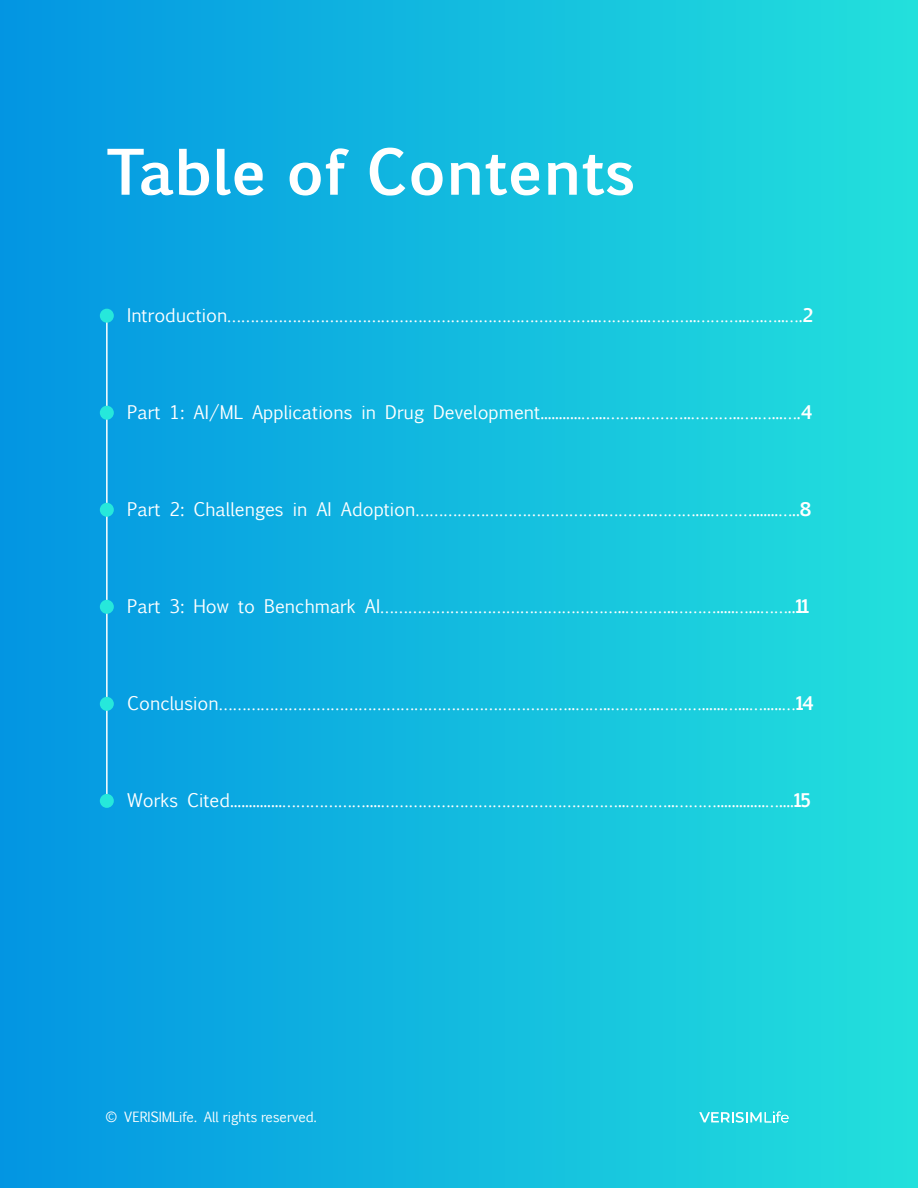
<style>
.page{position:relative;width:918px;height:1188px;background:#fff}
.page>*{position:absolute;margin:0;border:0;box-sizing:border-box;transform-origin:0 0}
.t1{font:700 60px "Euphemia UCAS";color:#fff}
.t2{font:18px "Euphemia UCAS";color:#fff}
.t3{font:13.5px "Euphemia UCAS";color:#fff}
.s1{font-weight:700}
</style>
<div class="page">
<div style="left:0;top:0;width:918px;height:1188px;background:linear-gradient(to right,#0395e2,#23e0dc)"></div>
<hr style="left:106px;top:320px;width:2px;height:481px;background:#fff">
<div style="left:100px;top:309px;width:14px;height:14px;background:#26e8db;border-radius:50%"></div>
<div style="left:100px;top:406px;width:14px;height:14px;background:#26e8db;border-radius:50%"></div>
<div style="left:100px;top:503px;width:14px;height:14px;background:#26e8db;border-radius:50%"></div>
<div style="left:100px;top:600px;width:14px;height:14px;background:#26e8db;border-radius:50%"></div>
<div style="left:100px;top:794px;width:14px;height:14px;background:#26e8db;border-radius:50%"></div>
<div style="left:100px;top:697px;width:14px;height:14px;background:#26e8db;border-radius:50%"></div>
<svg style="left:699px;top:1111px;width:90px;height:12px"></svg>
<p class="t1" style="left:106px;top:127px;width:530px">Table of Contents</p>
<p class="t2" style="left:127px;top:303px;width:687px">Introduction……………………………………………………………………..………..………..………..….…..….<span class="s1">2</span></p>
<p class="t2" style="left:127px;top:399px;width:687px">Part 1: AI/ML Applications in Drug Development...........…...……..………..………..….…...….<span class="s1">4</span></p>
<p class="t2" style="left:127px;top:496px;width:685px">Part 2: Challenges in AI Adoption…………………………………..………..………....……….......…..<span class="s1">8</span></p>
<p class="t2" style="left:127px;top:593px;width:684px">Part 3: How to Benchmark AI……………………………………………..………..……….....…...……..<span class="s1">11</span></p>
<p class="t2" style="left:127px;top:690px;width:688px">Conclusion…………………………………………………………………..……..………..………......…...….....…<span class="s1">14</span></p>
<p class="t2" style="left:127px;top:787px;width:685px">Works Cited..............………………....……………………………………………..………..……….............…....<span class="s1">15</span></p>
<p class="t3" style="left:106px;top:1107px;width:213px">© VERISIMLife. All rights reserved.</p>
</div>
